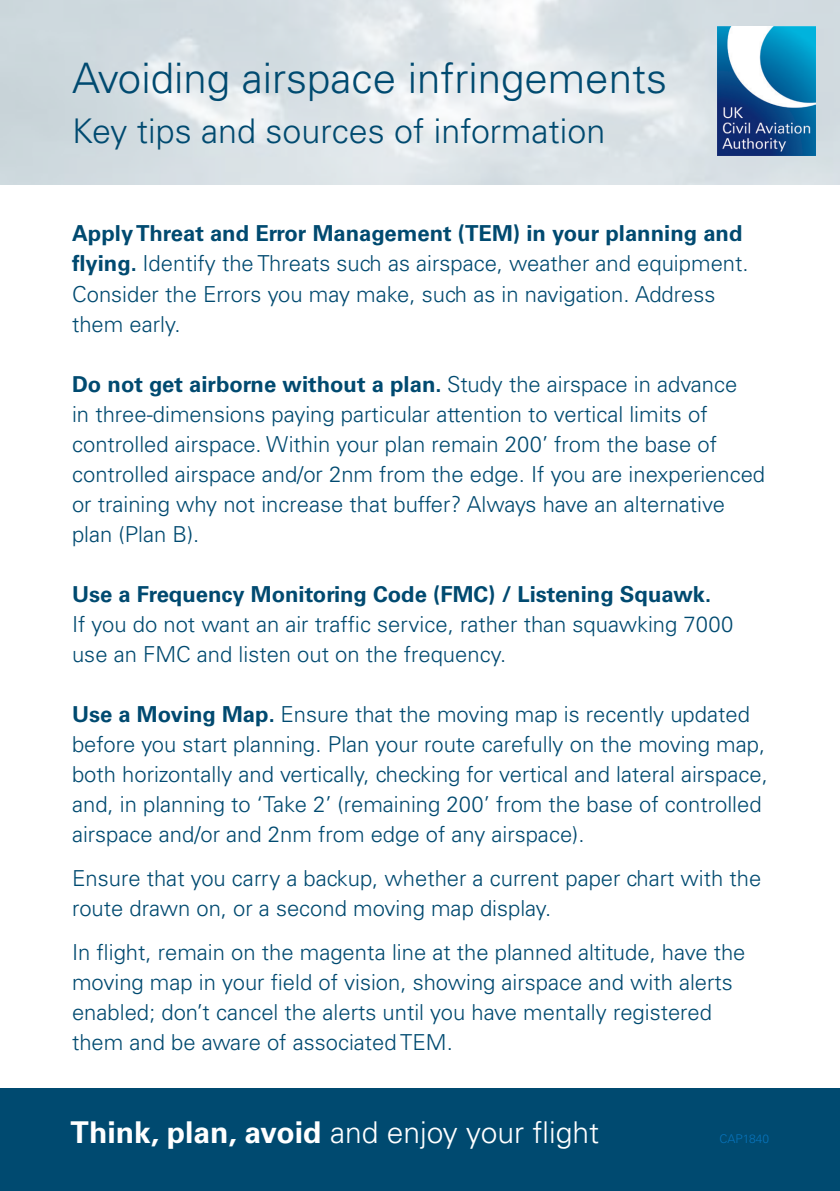
<style>
.page{position:relative;width:840px;height:1191px;background:#fff}
.page>*{position:absolute;margin:0;border:0;box-sizing:border-box;transform-origin:0 0}
.t1{font:300 42px "Univers";color:#004a70}
.t2{font:300 34px "Univers";color:#004a70}
.t3{font:300 30px "Univers";color:#fff}
.t4{font:300 22px/30px "Univers";color:#004a70}
.t5{font:700 22px "Univers";color:#004a70}
.t6{font:300 12px "Univers";color:#0873ba}
.s1{font-weight:700}
</style>
<div class="page">
<svg style="left:0;top:0;width:839px;height:184px;background:#d9e1e6"></svg>
<div style="left:0;top:1089px;width:839px;height:102px;background:#004a70"></div>
<img style="left:716px;top:26px;width:99px;height:129px">
<h1 class="t1" style="left:72px;top:52px;width:596px">Avoiding airspace infringements</h1>
<h2 class="t2" style="left:72px;top:110px;width:534px">Key tips and sources of information</h2>
<p class="t4" style="left:72px;top:219px;width:677px"><span class="s1">Apply Threat and Error Management (TEM) in your planning and flying.</span> Identify the Threats such as airspace, weather and equipment.<br>Consider the Errors you may make, such as in navigation. Address them early.</p>
<p class="t4" style="left:72px;top:369px;width:694px"><span class="s1">Do not get airborne without a plan.</span> Study the airspace in advance<br>in three-dimensions paying particular attention to vertical limits of controlled airspace. Within your plan remain 200’ from the base of controlled airspace and/or 2nm from the edge. If you are inexperienced or training why not increase that buffer? Always have an alternative plan (Plan B).</p>
<p class="t5" style="left:72px;top:581px;width:640px">Use a Frequency Monitoring Code (FMC) / Listening Squawk.</p>
<p class="t4" style="left:72px;top:609px;width:662px">If you do not want an air traffic service, rather than squawking 7000 use an FMC and listen out on the frequency.</p>
<p class="t4" style="left:72px;top:699px;width:697px"><span class="s1">Use a Moving Map.</span> Ensure that the moving map is recently updated before you start planning. Plan your route carefully on the moving map, both horizontally and vertically, checking for vertical and lateral airspace, and, in planning to ‘Take 2’ (remaining 200’ from the base of controlled airspace and/or and 2nm from edge of any airspace).</p>
<p class="t4" style="left:72px;top:863px;width:690px">Ensure that you carry a backup, whether a current paper chart with the route drawn on, or a second moving map display.</p>
<p class="t4" style="left:72px;top:937px;width:674px">In flight, remain on the magenta line at the planned altitude, have the moving map in your field of vision, showing airspace and with alerts enabled; don’t cancel the alerts until you have mentally registered them and be aware of associated TEM.</p>
<h3 class="t3" style="left:71px;top:1114px;width:529px"><span class="s1">Think, plan, avoid</span> and enjoy your flight</h3>
<p class="t6" style="left:719px;top:1131px;width:51px">CAP1840</p>
</div>
